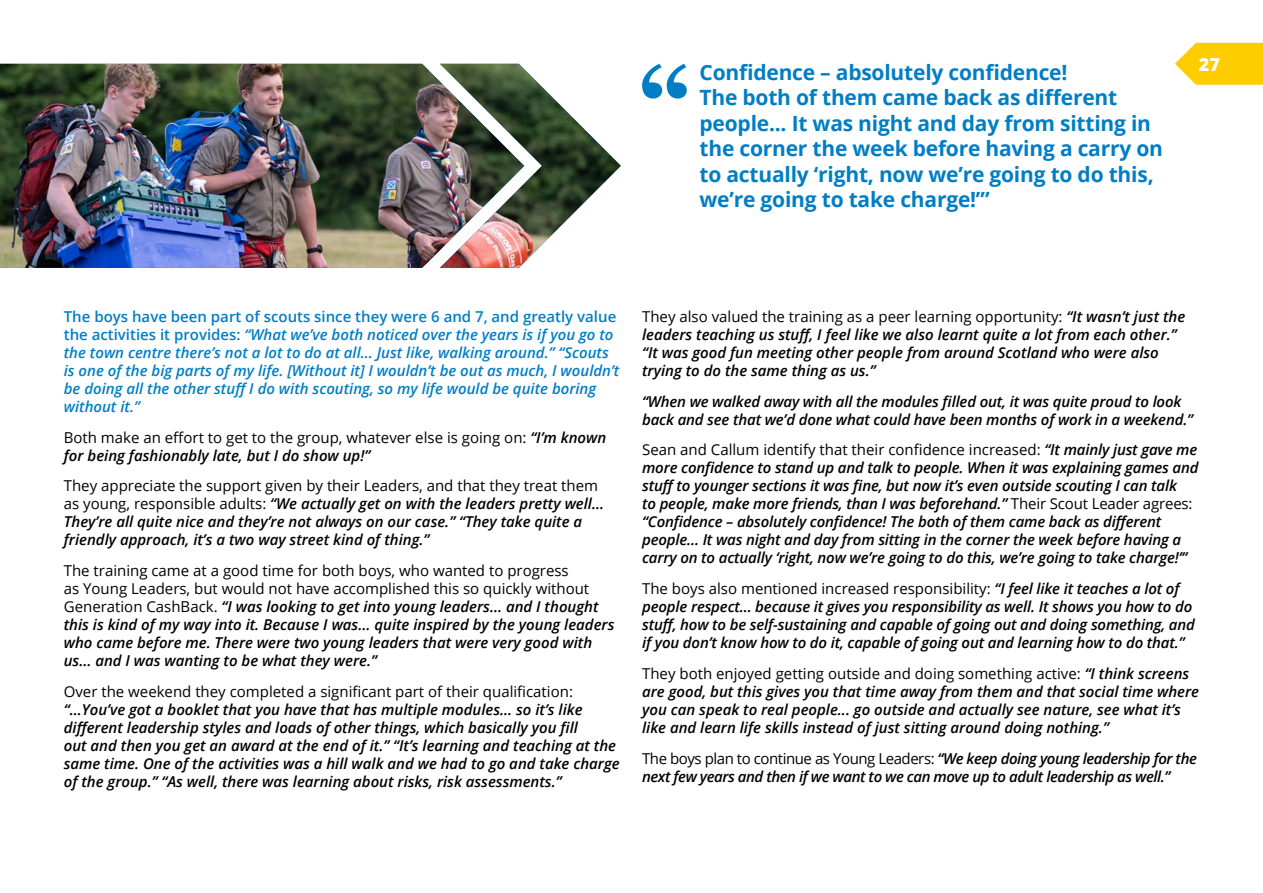
<style>
.page{position:relative;width:1263px;height:893px;background:#fff}
.page>*{position:absolute;margin:0;border:0;box-sizing:border-box;transform-origin:0 0}
.t1{font:700 21px/25.5px "Open Sans";letter-spacing:-.01em;color:#007ec5}
.t2{font:800 18px "Open Sans";color:#fff}
.body{font:italic 600 15px/18px "Open Sans";color:#000}
.body-2{font:italic 600 15px/18px "Open Sans";color:#007ec5}
.body-3{font:italic 600 15px/18px "Open Sans";letter-spacing:-.03em;color:#000}
.body-4{font:15px/18px "Open Sans";color:#000}
.s1{font-style:normal}
.s2{font-weight:600;font-style:italic}
.s3{font-weight:400;font-style:normal}
</style>
<div class="page">
<img style="left:0;top:64px;width:621px;height:204px">
<svg style="left:642px;top:64px;width:45px;height:35px"></svg>
<svg style="left:1175px;top:43px;width:88px;height:42px;background:#fed31f"></svg>
<p class="t1" style="left:699px;top:59px;width:465px">Confidence – absolutely confidence!<br>The both of them came back as different people... It was night and day from sitting in the corner the week before having a carry on to actually ‘right, now we’re going to do this, we’re going to take charge!’”</p>
<p class="t2" style="left:1199px;top:50px;width:23px">27</p>
<p class="body-2" style="left:64px;top:307px;width:557px"><span class="s1">The boys have been part of scouts since they were 6 and 7, and greatly value the activities it provides:</span> “What we’ve both noticed over the years is if you go to the town centre there’s not a lot to do at all... Just like, walking around.” “Scouts is one of the big parts of my life. [Without it] I wouldn’t be out as much, I wouldn’t be doing all the other stuff I do with scouting, so my life would be quite boring without it.”</p>
<p class="body-4" style="left:64px;top:428px;width:544px">Both make an effort to get to the group, whatever else is going on: <span class="s2">“I’m known for being fashionably late, but I do show up!”</span></p>
<p class="body" style="left:64px;top:477px;width:542px"><span class="s3">They appreciate the support given by their Leaders, and that they treat them as young, responsible adults:</span> “We actually get on with the leaders pretty well...<br>They’re all quite nice and they’re not always on our case.” “They take quite a friendly approach, it’s a two way street kind of thing.”</p>
<p class="body" style="left:64px;top:561px;width:552px"><span class="s3">The training came at a good time for both boys, who wanted to progress<br>as Young Leaders, but would not have accomplished this so quickly without Generation CashBack.</span> “I was looking to get into young leaders... and I thought this is kind of my way into it. Because I was... quite inspired by the young leaders who came before me. There were two young leaders that were very good with us... and I was wanting to be what they were.”</p>
<p class="body" style="left:64px;top:682px;width:557px"><span class="s3">Over the weekend they completed a significant part of their qualification: </span>“...You’ve got a booklet that you have that has multiple modules... so it’s like different leadership styles and loads of other things, which basically you fill<br>out and then you get an award at the end of it.” “It’s learning and teaching at the same time. One of the activities was a hill walk and we had to go and take charge of the group.” “As well, there was learning about risks, risk assessments.”</p>
<p class="body" style="left:642px;top:307px;width:545px"><span class="s3">They also valued the training as a peer learning opportunity:</span> “It wasn’t just the leaders teaching us stuff, I feel like we also learnt quite a lot from each other.” “It was good fun meeting other people from around Scotland who were also trying to do the same thing as us.”</p>
<p class="body" style="left:642px;top:392px;width:552px">“When we walked away with all the modules filled out, it was quite proud to look back and see that we’d done what could have been months of work in a weekend.”</p>
<p class="body" style="left:642px;top:441px;width:558px"><span class="s3">Sean and Callum identify that their confidence increased:</span> “It mainly just gave me more confidence to stand up and talk to people. When it was explaining games and stuff to younger sections it was fine, but now it’s even outside scouting I can talk<br>to people, make more friends, than I was beforehand.” <span class="s3">Their Scout Leader agrees: </span>“Confidence – absolutely confidence! The both of them came back as different people... It was night and day from sitting in the corner the week before having a carry on to actually ‘right, now we’re going to do this, we’re going to take charge!’”</p>
<p class="body" style="left:642px;top:579px;width:554px"><span class="s3">The boys also mentioned increased responsibility:</span> “I feel like it teaches a lot of people respect... because it gives you responsibility as well. It shows you how to do stuff, how to be self-sustaining and capable of going out and doing something, and if you don’t know how to do it, capable of going out and learning how to do that.”</p>
<p class="body" style="left:642px;top:664px;width:558px"><span class="s3">They both enjoyed getting outside and doing something active:</span> “I think screens are good, but this gives you that time away from them and that social time where you can speak to real people... go outside and actually see nature, see what it’s like and learn life skills instead of just sitting around doing nothing.”</p>
<p class="body-3" style="left:642px;top:749px;width:556px"><span class="s3">The boys plan to continue as Young Leaders:</span> “We keep doing young leadership for the next few years and then if we want to we can move up to adult leadership as well.”</p>
</div>
